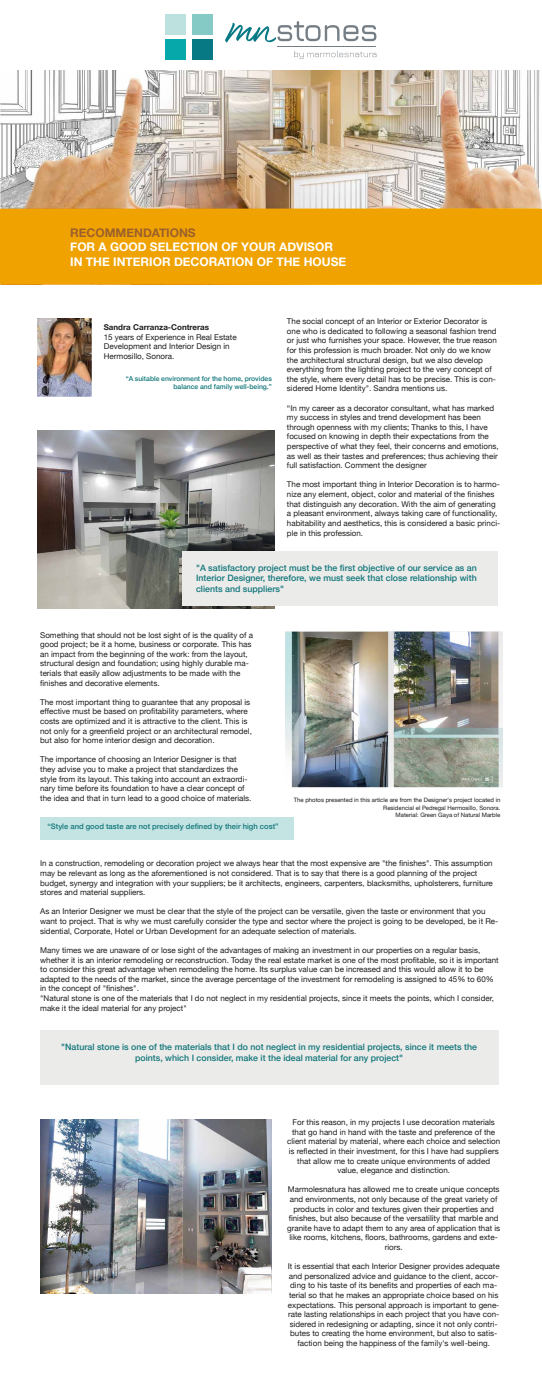
<style>
.page{position:relative;width:542px;height:1397px;background:#fff}
.page>*{position:absolute;margin:0;border:0;box-sizing:border-box;transform-origin:0 0}
.t1{font:700 11.96px/14.3px "Helvetica Neue";color:#fff}
.t2{font:700 11.96px "Helvetica Neue";color:#9c602c}
.t3{font:500 8.8px/10.6px "Helvetica Neue";color:#12767a;text-align:justify}
.t4{font:8px/9.6px "Helvetica Neue";color:#1d1d1b}
.t5{font:700 8px "Helvetica Neue";color:#1d1d1b}
.t6{font:500 7.6px "Helvetica Neue";color:#12767a}
.t7{font:500 6.8px/8.2px "Helvetica Neue";color:#12767a;text-align:right}
.t8{font:6px/7.2px "Helvetica Neue";color:#1d1d1b;text-align:right}
</style>
<div class="page">
<img style="left:0;top:70px;width:542px;height:139px">
<img style="left:38px;top:318px;width:54px;height:78px">
<img style="left:38px;top:430px;width:236px;height:178px">
<img style="left:285px;top:631px;width:217px;height:157px">
<img style="left:40px;top:1119px;width:232px;height:173px">
<div style="left:165px;top:14px;width:21px;height:20px;background:#bde1df"></div>
<div style="left:192px;top:14px;width:20px;height:20px;background:#86cac5"></div>
<div style="left:165px;top:39px;width:21px;height:20px;background:#06a8a9"></div>
<div style="left:192px;top:39px;width:20px;height:20px;background:#077985"></div>
<svg style="left:225px;top:21px;width:151px;height:22px"></svg>
<svg style="left:294px;top:51px;width:82px;height:8px"></svg>
<hr style="left:277px;top:46px;width:99px;height:1px;background:#767e85">
<div style="left:0;top:209px;width:542px;height:75px;background:#f0a201"></div>
<div style="left:182px;top:551px;width:316px;height:54px;background:#ebebea"></div>
<div style="left:40px;top:1030px;width:458px;height:54px;background:#ebebea"></div>
<div style="left:40px;top:816px;width:253px;height:23px;background:#c4e4e4"></div>
<h1 class="t2" style="left:70px;top:223px;width:127px">RECOMMENDATIONS</h1>
<h1 class="t1" style="left:70px;top:240px;width:277px">FOR A GOOD SELECTION OF YOUR ADVISOR<br>IN THE INTERIOR DECORATION OF THE HOUSE</h1>
<p class="t5" style="left:104px;top:321px;width:107px">Sandra Carranza-Contreras</p>
<p class="t4" style="left:104px;top:332px;width:134px">15 years of Experience in Real Estate<br>Development and Interior Design in<br>Hermosillo, Sonora.</p>
<p class="t7" style="left:126px;top:374px;width:148px">“A suitable environment for the home, provides balance and family well-being.”</p>
<p class="t4" style="left:287px;top:317px;width:211px">The social concept of an Interior or Exterior Decorator is one who is dedicated to following a seasonal fashion trend or just who furnishes your space. However, the true reason for this profession is much broader. Not only do we know the architectural structural design, but we also develop everything from the lighting project to the very concept of the style, where every detail has to be precise. This is con&shy;sidered Home Identity". Sandra mentions us.</p>
<p class="t4" style="left:287px;top:403px;width:213px">“In my career as a decorator consultant, what has marked my success in styles and trend development has been through openness with my clients; Thanks to this, I have focused on knowing in depth their expectations from the perspective of what they feel, their concerns and emotions, as well as their tastes and preferences; thus achieving their full satisfaction. Comment the designer</p>
<p class="t4" style="left:287px;top:480px;width:215px">The most important thing in Interior Decoration is to harmo&shy;nize any element, object, color and material of the finishes that distinguish any decoration. With the aim of generating a pleasant environment, always taking care of functionality, habitability and aesthetics, this is considered a basic princi&shy;ple in this profession.</p>
<p class="t3" style="left:196px;top:561px;width:282px">"A satisfactory project must be the first objective of our service as an Interior Designer, therefore, we must seek that close relationship with clients and suppliers"</p>
<p class="t4" style="left:40px;top:630px;width:214px">Something that should not be lost sight of is the quality of a good project; be it a home, business or corporate. This has an impact from the beginning of the work: from the layout, structural design and foundation; using highly durable ma&shy;terials that easily allow adjustments to be made with the finishes and decorative elements.</p>
<p class="t4" style="left:40px;top:697px;width:213px">The most important thing to guarantee that any proposal is effective must be based on profitability parameters, where costs are optimized and it is attractive to the client. This is not only for a greenfield project or an architectural remodel, but also for home interior design and decoration.</p>
<p class="t4" style="left:40px;top:755px;width:213px">The importance of choosing an Interior Designer is that they advise you to make a project that standardizes the style from its layout. This taking into account an extraordi&shy;nary time before its foundation to have a clear concept of the idea and that in turn lead to a good choice of materials.</p>
<p class="t6" style="left:47px;top:820px;width:232px">“Style and good taste are not precisely defined by their high cost”</p>
<p class="t8" style="left:293px;top:797px;width:208px">The photos presented in this article are from the Designer's project located in<br>Residencial el Pedregal Hermosillo, Sonora.<br>Material: Green Gaya of Natural Marble</p>
<p class="t4" style="left:40px;top:859px;width:454px">In a construction, remodeling or decoration project we always hear that the most expensive are "the finishes". This assumption may be relevant as long as the aforementioned is not considered. That is to say that there is a good planning of the project budget, synergy and integration with your suppliers; be it architects, engineers, carpenters, blacksmiths, upholsterers, furniture stores and material suppliers.</p>
<p class="t4" style="left:40px;top:907px;width:459px">As an Interior Designer we must be clear that the style of the project can be versatile, given the taste or environment that you want to project. That is why we must carefully consider the type and sector where the project is going to be developed, be it Re&shy;sidential, Corporate, Hotel or Urban Development for an adequate selection of materials.</p>
<p class="t4" style="left:40px;top:945px;width:460px">Many times we are unaware of or lose sight of the advantages of making an investment in our properties on a regular basis, whether it is an interior remodeling or reconstruction. Today the real estate market is one of the most profitable, so it is important to consider this great advantage when remodeling the home. Its surplus value can be increased and this would allow it to be adapted to the needs of the market, since the average percentage of the investment for remodeling is assigned to 45% to 60% in the concept of "finishes".<br>"Natural stone is one of the materials that I do not neglect in my residential projects, since it meets the points, which I consider, make it the ideal material for any project"</p>
<p class="t3" style="left:61px;top:1041px;width:417px;text-align:center">"Natural stone is one of the materials that I do not neglect in my residential projects, since it meets the points, which I consider, make it the ideal material for any project"</p>
<p class="t4" style="left:287px;top:1117px;width:214px;text-align:center">For this reason, in my projects I use decoration materials that go hand in hand with the taste and preference of the client material by material, where each choice and selection is reflected in their investment, for this I have had suppliers that allow me to create unique environments of added value, elegance and distinction.</p>
<p class="t4" style="left:287px;top:1185px;width:214px;text-align:center">Marmolesnatura has allowed me to create unique concepts and environments, not only because of the great variety of products in color and textures given their properties and finishes, but also because of the versatility that marble and granite have to adapt them to any area of application that is like rooms, kitchens, floors, bathrooms, gardens and exte&shy;riors.</p>
<p class="t4" style="left:288px;top:1261px;width:213px;text-align:center">It is essential that each Interior Designer provides adequate and personalized advice and guidance to the client, accor&shy;ding to his taste of its benefits and properties of each ma&shy;terial so that he makes an appropriate choice based on his expectations. This personal approach is important to gene&shy;rate lasting relationships in each project that you have con&shy;sidered in redesigning or adapting, since it not only contri&shy;butes to creating the home environment, but also to satis&shy;faction being the happiness of the family's well-being.</p>
</div>
